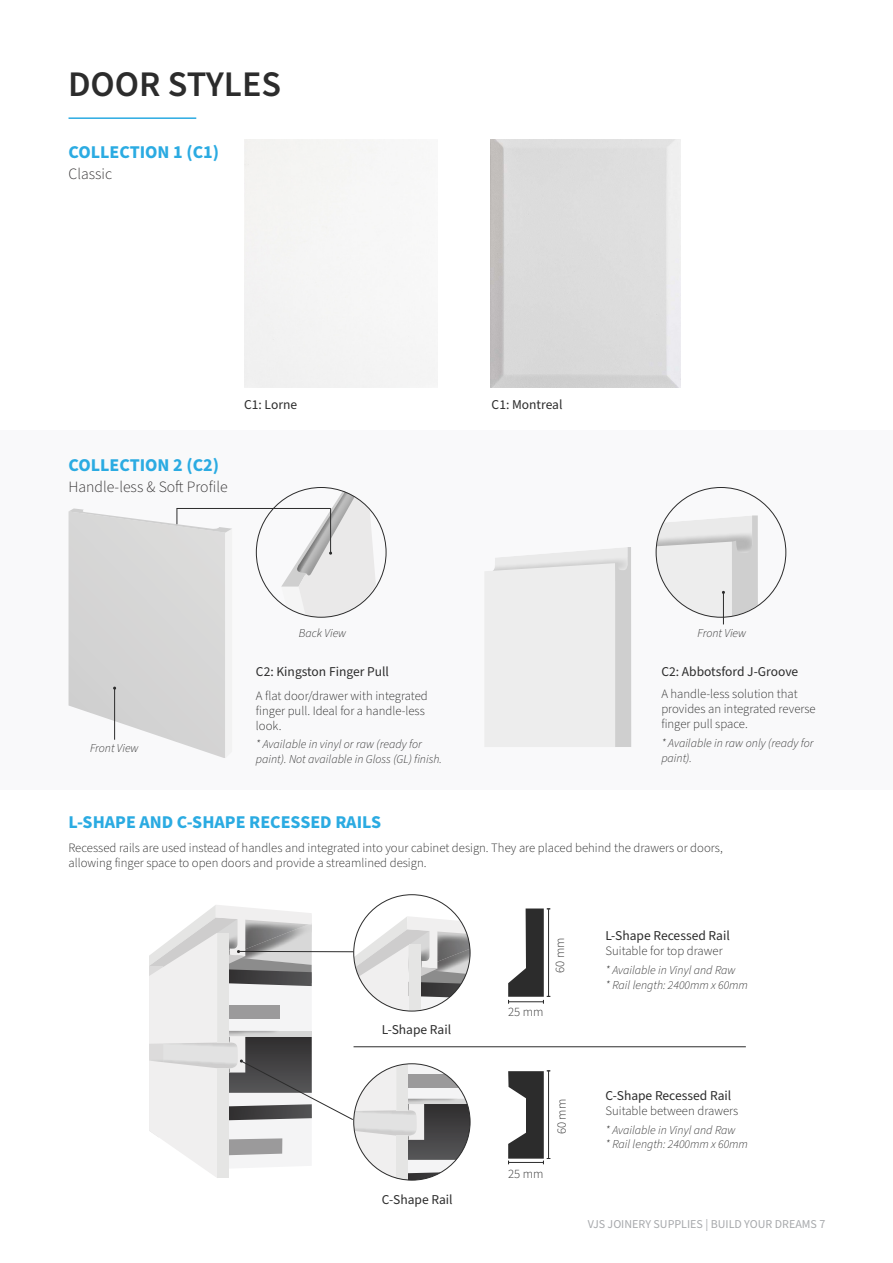
<style>
.page{position:relative;width:893px;height:1263px;background:#fff}
.page>*{position:absolute;margin:0;border:0;box-sizing:border-box;transform-origin:0 0}
.t1{font:600 36px "Source Sans Pro";color:#2c2c2c}
.t2{font:700 18px "Source Sans Pro";color:#2babe2}
.t3{font:300 15.75px "Source Sans Pro";color:#323031}
.t4{font:13.5px "Source Sans Pro";color:#2c2c2c}
.t5{font:300 12.75px/15px "Source Sans Pro";color:#2c2c2c}
.t6{font:italic 300 12px/14.4px "Source Sans Pro";color:#2c2c2c}
.t7{font:12px "Source Sans Pro";color:#a7a9ac}
</style>
<div class="page">
<div style="left:0;top:430px;width:893px;height:360px;background:#f9f9fa"></div>
<svg style="left:508px;top:908px;width:42px;height:96px"></svg>
<svg style="left:508px;top:1070px;width:42px;height:94px"></svg>
<svg style="left:485px;top:547px;width:146px;height:200px"></svg>
<hr style="left:69px;top:117px;width:127px;height:2px;background:#2babe2">
<img style="left:491px;top:140px;width:190px;height:247px">
<hr style="left:177px;top:508px;width:154px;height:1px;background:#2c2c2c">
<hr style="left:354px;top:1046px;width:392px;height:1px;background:#2c2c2c">
<svg style="left:69px;top:508px;width:163px;height:250px"></svg>
<svg style="left:149px;top:905px;width:321px;height:275px"></svg>
<svg style="left:657px;top:515px;width:101px;height:102px"></svg>
<svg style="left:281px;top:487px;width:95px;height:130px"></svg>
<hr style="left:114px;top:688px;width:1px;height:52px;background:#2c2c2c">
<hr style="left:723px;top:592px;width:1px;height:32px;background:#2c2c2c">
<hr style="left:330px;top:508px;width:1px;height:44px;background:#2c2c2c">
<h1 class="t1" style="left:68px;top:60px;width:215px">DOOR STYLES</h1>
<h2 class="t2" style="left:69px;top:140px;width:152px">COLLECTION 1 (C1)</h2>
<p class="t3" style="left:69px;top:164px;width:45px">Classic</p>
<p class="t4" style="left:244px;top:396px;width:54px">C1: Lorne</p>
<h2 class="t2" style="left:69px;top:453px;width:152px">COLLECTION 2 (C2)</h2>
<p class="t3" style="left:69px;top:476px;width:161px">Handle-less &amp; Soft Profile</p>
<p class="t4" style="left:492px;top:396px;width:72px">C1: Montreal</p>
<p class="t6" style="left:90px;top:742px;width:50px">Front View</p>
<p class="t6" style="left:299px;top:626px;width:49px">Back View</p>
<p class="t6" style="left:697px;top:626px;width:50px">Front View</p>
<p class="t4" style="left:256px;top:662px;width:135px">C2: Kingston Finger Pull</p>
<p class="t4" style="left:661px;top:662px;width:138px">C2: Abbotsford J-Groove</p>
<p class="t5" style="left:256px;top:688px;width:173px">A flat door/drawer with integrated finger pull. Ideal for a handle-less look.</p>
<p class="t6" style="left:256px;top:737px;width:187px">* Available in vinyl or raw (ready for paint). Not available in Gloss (GL) finish.</p>
<p class="t5" style="left:661px;top:687px;width:156px">A handle-less solution that provides an integrated reverse finger pull space.</p>
<p class="t6" style="left:661px;top:736px;width:154px">* Available in raw only (ready for paint).</p>
<h2 class="t2" style="left:69px;top:810px;width:314px">L-SHAPE AND C-SHAPE RECESSED RAILS</h2>
<p class="t5" style="left:69px;top:841px;width:656px">Recessed rails are used instead of handles and integrated into your cabinet design. They are placed behind the drawers or doors, allowing finger space to open doors and provide a streamlined design.</p>
<p class="t4" style="left:382px;top:1020px;width:71px">L-Shape Rail</p>
<p class="t4" style="left:382px;top:1190px;width:72px">C-Shape Rail</p>
<p class="t5" style="left:553px;top:973px;width:37px;rotate:-90deg">60 mm</p>
<p class="t5" style="left:508px;top:1005px;width:37px">25 mm</p>
<p class="t4" style="left:605px;top:927px;width:126px">L-Shape Recessed Rail</p>
<p class="t5" style="left:605px;top:944px;width:119px">Suitable for top drawer</p>
<p class="t6" style="left:605px;top:963px;width:144px">* Available in Vinyl and Raw<br>* Rail length: 2400mm x 60mm</p>
<p class="t5" style="left:508px;top:1166px;width:37px">25 mm</p>
<p class="t5" style="left:554px;top:1134px;width:37px;rotate:-90deg">60 mm</p>
<p class="t4" style="left:605px;top:1087px;width:127px">C-Shape Recessed Rail</p>
<p class="t5" style="left:605px;top:1104px;width:134px">Suitable between drawers</p>
<p class="t6" style="left:605px;top:1123px;width:144px">* Available in Vinyl and Raw<br>* Rail length: 2400mm x 60mm</p>
<p class="t7" style="left:588px;top:1216px;width:239px">VJS JOINERY SUPPLIES | BUILD YOUR DREAMS 7</p>
</div>
